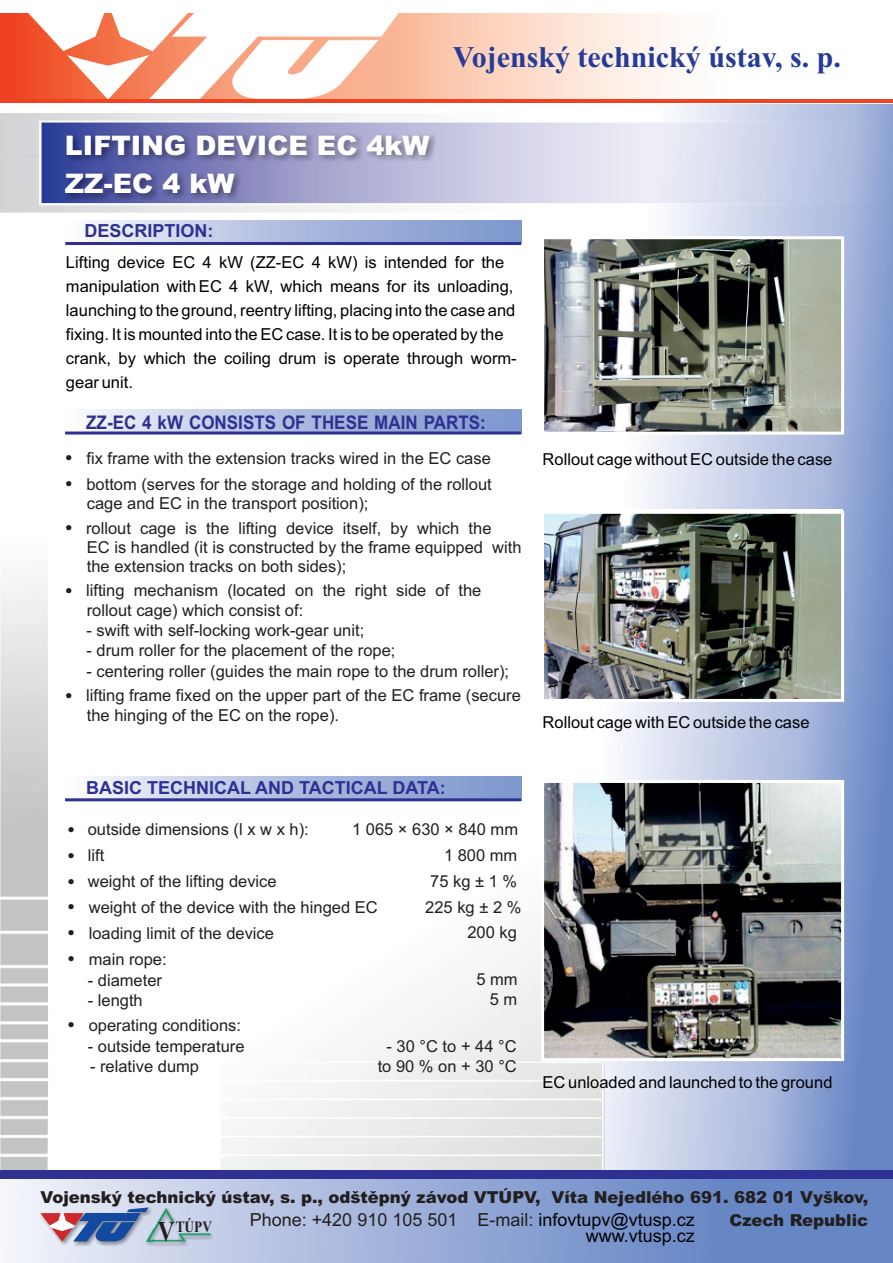
<style>
.page{position:relative;width:893px;height:1263px;background:#fff}
.page>*{position:absolute;margin:0;border:0;box-sizing:border-box;transform-origin:0 0}
.t1{font:700 30px "Times New Roman";color:#253b97}
.t2{font:700 28.65px "Times New Roman";color:#231f20;scale:.81 1}
.t3{font:900 27px/38.1px "Arial";color:#fff}
.t4{font:21px/25.8px "Arial";color:#231f20}
.t5{font:700 18.75px "Arial";color:#2e3092;scale:.91 1}
.t6{font:18px "Arial";color:#231f20}
.t7{font:700 18px "Arial";color:#2e3092}
.t8{font:18px "Arial";color:#000002}
.t9{font:16.5px/18.9px "Arial";color:#231f20}
.t10{font:16.5px/24px "Arial";color:#000002}
.t11{font:900 16.5px "Arial";color:#231f20}
.t12{font:700 15.75px "Times New Roman";color:#231f20;scale:.84 1}
.s1{font-size:21px}
.s2{color:#000002}
</style>
<div class="page">
<img style="left:0;top:220px;width:604px;height:950px">
<img style="left:604px;top:105px;width:289px;height:1065px">
<img style="left:39px;top:121px;width:854px;height:85px">
<img style="left:4px;top:1179px;width:889px;height:84px">
<div style="left:0;top:1170px;width:893px;height:9px;background:#2e3092"></div>
<img style="left:154px;top:1207px;width:61px;height:39px">
<img style="left:40px;top:1241px;width:114px;height:6px">
<svg style="left:40px;top:1207px;width:171px;height:34px;background:#9ca5c2"></svg>
<img style="left:0;top:14px;width:675px;height:85px">
<svg style="left:27px;top:13px;width:372px;height:86px"></svg>
<hr style="left:0;top:99px;width:893px;height:3px;background:#ef4222">
<img style="left:65px;top:220px;width:456px;height:22px">
<hr style="left:65px;top:242px;width:456px;height:3px;background:#2e3092">
<img style="left:65px;top:776px;width:456px;height:22px">
<hr style="left:65px;top:798px;width:456px;height:3px;background:#2e3092">
<img style="left:65px;top:410px;width:456px;height:21px">
<hr style="left:65px;top:431px;width:456px;height:3px;background:#2e3092">
<img style="left:545px;top:240px;width:295px;height:191px">
<img style="left:543px;top:509px;width:300px;height:189px">
<img style="left:545px;top:784px;width:295px;height:273px">
<div style="left:541px;top:236px;width:303px;height:199px;border:3px solid #fff"></div>
<div style="left:541px;top:780px;width:303px;height:281px;border:3px solid #fff"></div>
<div style="left:541px;top:511px;width:303px;height:191px;border:3px solid #fff"></div>
<img style="left:65px;top:133px;width:373px;height:67px">
<h1 class="t1" style="left:453px;top:47px;width:390px">Vojenský technický ústav, s. p.</h1>
<h3 class="t3" style="left:65px;top:129px;width:366px">LIFTING DEVICE EC 4kW<br>ZZ-EC 4 kW</h3>
<p class="t7" style="left:85px;top:224px;width:131px">DESCRIPTION:</p>
<p class="t10" style="left:66px;top:252px;width:452px">Lifting device EC 4 kW (ZZ-EC 4 kW) is intended for the manipulation with EC 4 kW, which means for its unloading, launching to the ground, reentry lifting, placing into the case and fixing. It is mounted into the EC case. It is to be operated by the crank, by which the coiling drum is operate through worm&shy;gear unit.</p>
<p class="t5" style="left:86px;top:415px;width:441px">ZZ-EC 4 kW CONSISTS OF THESE MAIN PARTS:</p>
<p class="t4" style="left:65px;top:447px;width:9px">• •</p>
<p class="t9" style="left:87px;top:495px;width:283px">cage and EC in the transport position);</p>
<p class="t9" style="left:87px;top:520px;width:436px;text-indent:-22px"><span class="s1">•</span> rollout cage is the lifting device itself, by which the<br>EC is handled (it is constructed by the frame equipped with the extension tracks on both sides);</p>
<p class="t9" style="left:87px;top:582px;width:396px;line-height:19.4px;text-indent:-22px"><span class="s1">•</span> lifting mechanism (located on the right side of the rollout cage) which consist of:</p>
<p class="t9" style="left:86px;top:622px;width:279px">- swift with self-locking work-gear unit;</p>
<p class="t9" style="left:86px;top:642px;width:311px">- drum roller for the placement of the rope;</p>
<p class="t9" style="left:86px;top:663px;width:424px">- centering roller (guides the main rope to the drum roller);</p>
<p class="t9" style="left:87px;top:687px;width:435px;line-height:19.4px;text-indent:-22px"><span class="s1">•</span> lifting frame fixed on the upper part of the EC frame (secure the hinging of the EC on the rope).</p>
<p class="t9" style="left:86px;top:450px;width:406px">fix frame with the extension tracks wired in the EC case</p>
<p class="t10" style="left:543px;top:448px;width:291px">Rollout cage without EC outside the case</p>
<p class="t9" style="left:86px;top:476px;width:407px">bottom (serves for the storage and holding of the rollout</p>
<p class="t10" style="left:543px;top:711px;width:268px">Rollout cage with EC outside the case</p>
<p class="t7" style="left:86px;top:781px;width:361px">BASIC TECHNICAL AND TACTICAL DATA:</p>
<p class="t9" style="left:88px;top:822px;width:222px">outside dimensions (l x w x h):</p>
<p class="t9" style="left:352px;top:822px;width:168px">1 065 × 630 × 840 mm</p>
<p class="t4" style="left:68px;top:819px;width:9px">•</p>
<p class="t9" style="left:68px;top:847px;width:38px"><span class="s1">•</span> lift</p>
<p class="t9" style="left:444px;top:847px;width:75px">1 800 mm</p>
<p class="t9" style="left:68px;top:873px;width:211px"><span class="s1">•</span> weight of the lifting device</p>
<p class="t9" style="left:430px;top:873px;width:89px">75 kg ± 1 %</p>
<p class="t9" style="left:68px;top:899px;width:312px"><span class="s1">•</span> weight of the device with the hinged EC</p>
<p class="t9" style="left:425px;top:900px;width:98px">225 kg ± 2 %</p>
<p class="t9" style="left:68px;top:925px;width:208px"><span class="s1">•</span> loading limit of the device</p>
<p class="t9" style="left:467px;top:924px;width:51px">200 kg</p>
<p class="t9" style="left:68px;top:951px;width:101px"><span class="s1">•</span> main rope:</p>
<p class="t9" style="left:88px;top:972px;width:76px">- diameter</p>
<p class="t9" style="left:476px;top:972px;width:43px">5 mm</p>
<p class="t9" style="left:88px;top:992px;width:57px">- length</p>
<p class="t9" style="left:490px;top:991px;width:29px">5 m</p>
<p class="t9" style="left:68px;top:1017px;width:175px"><span class="s1">•</span> operating conditions:</p>
<p class="t9" style="left:88px;top:1038px;width:158px">- outside temperature</p>
<p class="t9" style="left:387px;top:1038px;width:132px">- 30 °C to + 44 °C</p>
<p class="t9" style="left:90px;top:1059px;width:111px">- relative dump</p>
<p class="t9" style="left:378px;top:1059px;width:141px">to 90 % on + 30 °C</p>
<p class="t10" style="left:543px;top:1072px;width:291px">EC unloaded and launched to the ground</p>
<p class="t11" style="left:40px;top:1191px;width:829px">Vojenský technický ústav, s. p., odštěpný závod VTÚPV, Víta Nejedlého 691. 682 01 Vyškov,</p>
<p class="t6" style="left:250px;top:1213px;width:447px">Phone: +420 910 105 501 E-mail: <span class="s2">infovtupv@vtusp.cz</span></p>
<p class="t11" style="left:730px;top:1214px;width:140px">Czech Republic</p>
<p class="t12" style="left:176px;top:1221px;width:45px">TÚPV</p>
<h2 class="t2" style="left:158px;top:1221px;width:22px">V</h2>
<p class="t8" style="left:586px;top:1229px;width:111px">www.vtusp.cz</p>
</div>
